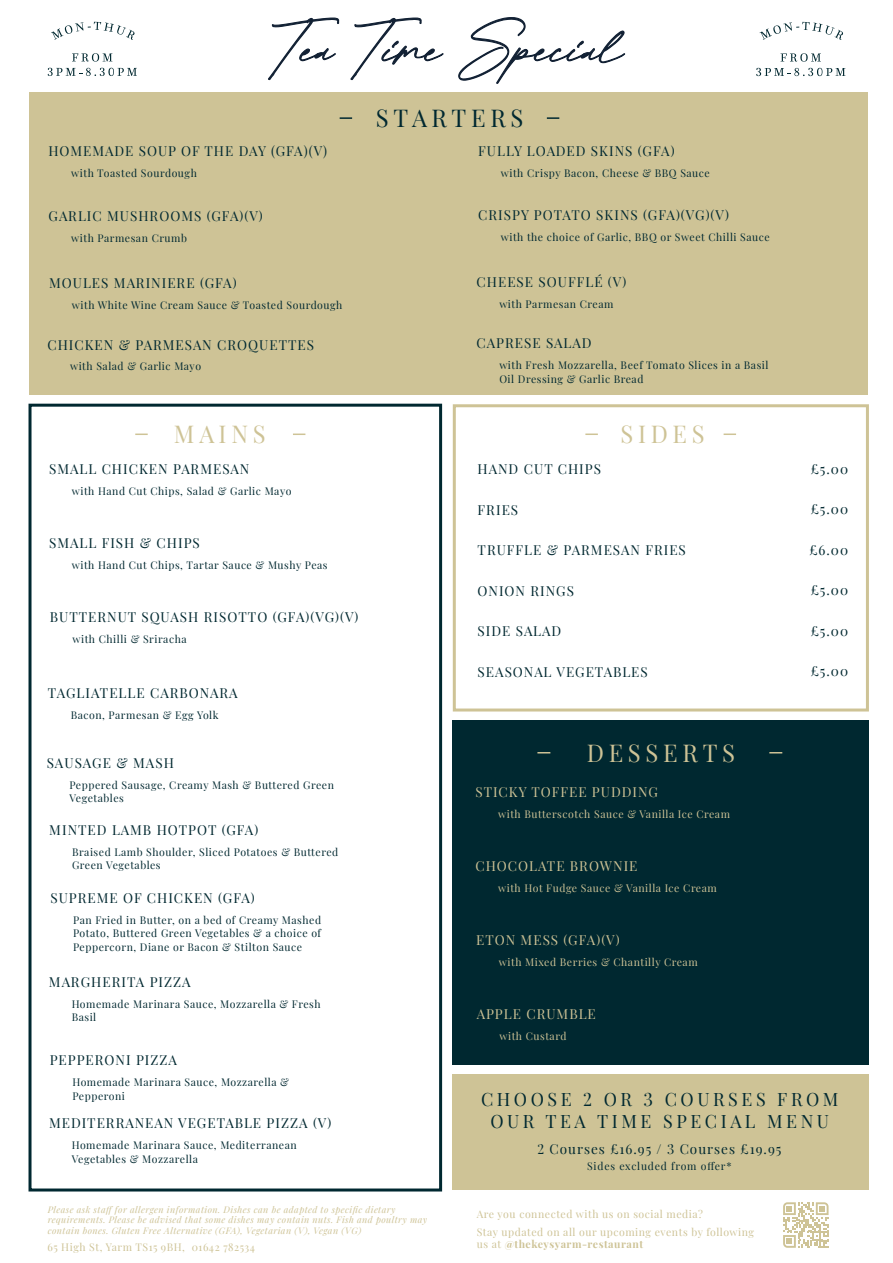
<style>
.page{position:relative;width:893px;height:1263px;background:#fff}
.page>*{position:absolute;margin:0;border:0;box-sizing:border-box;transform-origin:0 0}
.t1{font:63px "Bellamy Stevenson";color:#122134}
.t2{font:24px "Playfair Display";letter-spacing:.2em;color:#cec396}
.t3{font:24px "Playfair Display";letter-spacing:.2em;color:#002830}
.t4{font:18px/21.6px "Playfair Display";letter-spacing:.2em;color:#002830;text-align:center}
.t5{font:13.5px "Playfair Display";letter-spacing:.075em;color:#002830}
.t6{font:13.5px "Playfair Display";letter-spacing:.075em;color:#cec396}
.t7{font:10.5px/13.5px "Playfair Display";letter-spacing:.05em;color:#002830}
.t8{font:10.5px/18px "Playfair Display";letter-spacing:.05em;color:#cec396}
.t9{font:700 10.5px "Playfair Display";letter-spacing:.05em;color:#cec396}
.t10{font:10.5px "Playfair Display";letter-spacing:.075em;color:#002830}
.t11{font:italic 9px/10.5px "Playfair Display";letter-spacing:.05em;color:#cec396}
.s1{font-weight:400}
</style>
<div class="page">
<svg style="left:268px;top:17px;width:72px;height:64px"></svg>
<svg style="left:350px;top:17px;width:94px;height:64px"></svg>
<svg style="left:458px;top:17px;width:168px;height:67px"></svg>
<div style="left:453px;top:720px;width:416px;height:344px;background:#002830"></div>
<div style="left:29px;top:404px;width:413px;height:787px;border:3px solid #002830"></div>
<div style="left:29px;top:93px;width:838px;height:302px;background:#cec396"></div>
<svg style="left:547px;top:117px;width:12px;height:2px"></svg>
<svg style="left:340px;top:117px;width:12px;height:2px"></svg>
<svg style="left:769px;top:752px;width:13px;height:1px"></svg>
<svg style="left:537px;top:752px;width:13px;height:1px"></svg>
<svg style="left:293px;top:433px;width:12px;height:2px"></svg>
<svg style="left:135px;top:433px;width:13px;height:2px"></svg>
<div style="left:453px;top:1074px;width:416px;height:116px;background:#cec396"></div>
<div style="left:453px;top:404px;width:416px;height:307px;border:3px solid #cec396"></div>
<svg style="left:781px;top:53px;width:40px;height:9px"></svg>
<svg style="left:756px;top:68px;width:89px;height:8px"></svg>
<svg style="left:759px;top:22px;width:84px;height:18px"></svg>
<svg style="left:724px;top:433px;width:12px;height:2px"></svg>
<svg style="left:585px;top:433px;width:13px;height:2px"></svg>
<svg style="left:72px;top:53px;width:40px;height:9px"></svg>
<svg style="left:48px;top:68px;width:89px;height:8px"></svg>
<svg style="left:51px;top:22px;width:84px;height:18px"></svg>
<svg style="left:783px;top:1202px;width:46px;height:46px"></svg>
<h1 class="t1" style="left:268px;top:0;width:357px">Tea Time Special</h1>
<p class="t5" style="left:48px;top:140px;width:280px">HOMEMADE SOUP OF THE DAY (GFA)(V)</p>
<p class="t7" style="left:71px;top:165px;width:127px">with Toasted Sourdough</p>
<p class="t5" style="left:48px;top:205px;width:216px">GARLIC MUSHROOMS (GFA)(V)</p>
<p class="t7" style="left:71px;top:230px;width:117px">with Parmesan Crumb</p>
<p class="t5" style="left:49px;top:272px;width:189px">MOULES MARINIERE (GFA)</p>
<p class="t7" style="left:72px;top:297px;width:272px">with White Wine Cream Sauce &amp; Toasted Sourdough</p>
<p class="t5" style="left:47px;top:334px;width:268px">CHICKEN &amp; PARMESAN CROQUETTES</p>
<p class="t7" style="left:70px;top:359px;width:133px">with Salad &amp; Garlic Mayo</p>
<h2 class="t2" style="left:174px;top:415px;width:93px">MAINS</h2>
<p class="t5" style="left:49px;top:458px;width:202px">SMALL CHICKEN PARMESAN</p>
<p class="t7" style="left:72px;top:483px;width:221px">with Hand Cut Chips, Salad &amp; Garlic Mayo</p>
<p class="t5" style="left:49px;top:532px;width:152px">SMALL FISH &amp; CHIPS</p>
<p class="t7" style="left:72px;top:558px;width:257px">with Hand Cut Chips, Tartar Sauce &amp; Mushy Peas</p>
<p class="t5" style="left:50px;top:607px;width:310px">BUTTERNUT SQUASH RISOTTO (GFA)(VG)(V)</p>
<p class="t7" style="left:73px;top:632px;width:116px">with Chilli &amp; Sriracha</p>
<p class="t5" style="left:48px;top:682px;width:191px">TAGLIATELLE CARBONARA</p>
<p class="t7" style="left:71px;top:707px;width:149px">Bacon, Parmesan &amp; Egg Yolk</p>
<p class="t5" style="left:47px;top:752px;width:129px">SAUSAGE &amp; MASH</p>
<p class="t7" style="left:69px;top:777px;width:266px">Peppered Sausage, Creamy Mash &amp; Buttered Green<br>Vegetables</p>
<p class="t5" style="left:49px;top:819px;width:211px">MINTED LAMB HOTPOT (GFA)</p>
<p class="t7" style="left:72px;top:844px;width:268px">Braised Lamb Shoulder, Sliced Potatoes &amp; Buttered<br>Green Vegetables</p>
<p class="t5" style="left:50px;top:887px;width:206px">SUPREME OF CHICKEN (GFA)</p>
<p class="t7" style="left:73px;top:912px;width:250px;text-align:justify">Pan Fried in Butter, on a bed of Creamy Mashed Potato, Buttered Green Vegetables &amp; a choice of Peppercorn, Diane or Bacon &amp; Stilton Sauce</p>
<p class="t5" style="left:49px;top:971px;width:143px">MARGHERITA PIZZA</p>
<p class="t7" style="left:72px;top:996px;width:250px">Homemade Marinara Sauce, Mozzarella &amp; Fresh<br>Basil</p>
<p class="t5" style="left:50px;top:1049px;width:129px">PEPPERONI PIZZA</p>
<p class="t7" style="left:72px;top:1074px;width:218px">Homemade Marinara Sauce, Mozzarella &amp;<br>Pepperoni</p>
<p class="t5" style="left:49px;top:1113px;width:284px">MEDITERRANEAN VEGETABLE PIZZA (V)</p>
<p class="t7" style="left:72px;top:1138px;width:227px">Homemade Marinara Sauce, Mediterranean<br>Vegetables &amp; Mozzarella</p>
<h2 class="t3" style="left:376px;top:99px;width:149px">STARTERS</h2>
<p class="t5" style="left:478px;top:140px;width:198px">FULLY LOADED SKINS (GFA)</p>
<p class="t7" style="left:501px;top:165px;width:211px">with Crispy Bacon, Cheese &amp; BBQ Sauce</p>
<p class="t5" style="left:478px;top:204px;width:252px">CRISPY POTATO SKINS (GFA)(VG)(V)</p>
<p class="t7" style="left:501px;top:229px;width:270px">with the choice of Garlic, BBQ or Sweet Chilli Sauce</p>
<p class="t5" style="left:477px;top:272px;width:151px">CHEESE SOUFFLÉ (V)</p>
<p class="t7" style="left:499px;top:297px;width:116px">with Parmesan Cream</p>
<p class="t5" style="left:477px;top:333px;width:116px">CAPRESE SALAD</p>
<p class="t7" style="left:499px;top:358px;width:271px">with Fresh Mozzarella, Beef Tomato Slices in a Basil<br>Oil Dressing &amp; Garlic Bread</p>
<h2 class="t2" style="left:620px;top:415px;width:86px">SIDES</h2>
<p class="t5" style="left:478px;top:458px;width:125px">HAND CUT CHIPS</p>
<p class="t5" style="left:478px;top:499px;width:42px">FRIES</p>
<p class="t5" style="left:478px;top:539px;width:210px">TRUFFLE &amp; PARMESAN FRIES</p>
<p class="t5" style="left:478px;top:580px;width:98px">ONION RINGS</p>
<p class="t5" style="left:478px;top:620px;width:85px">SIDE SALAD</p>
<p class="t5" style="left:478px;top:661px;width:172px">SEASONAL VEGETABLES</p>
<h2 class="t2" style="left:587px;top:734px;width:150px">DESSERTS</h2>
<p class="t6" style="left:475px;top:781px;width:184px">STICKY TOFFEE PUDDING</p>
<p class="t8" style="left:498px;top:804px;width:233px">with Butterscotch Sauce &amp; Vanilla Ice Cream</p>
<p class="t6" style="left:475px;top:855px;width:164px">CHOCOLATE BROWNIE</p>
<p class="t8" style="left:498px;top:878px;width:220px">with Hot Fudge Sauce &amp; Vanilla Ice Cream</p>
<p class="t6" style="left:476px;top:929px;width:145px">ETON MESS (GFA)(V)</p>
<p class="t8" style="left:499px;top:952px;width:200px">with Mixed Berries &amp; Chantilly Cream</p>
<p class="t6" style="left:477px;top:1004px;width:121px">APPLE CRUMBLE</p>
<p class="t8" style="left:499px;top:1026px;width:68px">with Custard</p>
<p class="t5" style="left:811px;top:458px;width:39px">£5.00</p>
<p class="t5" style="left:811px;top:499px;width:39px">£5.00</p>
<p class="t5" style="left:809px;top:539px;width:40px">£6.00</p>
<p class="t5" style="left:811px;top:580px;width:39px">£5.00</p>
<p class="t5" style="left:811px;top:620px;width:39px">£5.00</p>
<p class="t5" style="left:811px;top:661px;width:39px">£5.00</p>
<h3 class="t4" style="left:481px;top:1087px;width:359px">CHOOSE 2 OR 3 COURSES FROM<br>OUR TEA TIME SPECIAL MENU</h3>
<p class="t5" style="left:537px;top:1138px;width:246px">2 Courses £16.95 / 3 Courses £19.95</p>
<p class="t10" style="left:587px;top:1158px;width:146px">Sides excluded from offer*</p>
<p class="t11" style="left:48px;top:1203px;width:381px">Please ask staff for allergen information. Dishes can be adapted to specific dietary requirements. Please be advised that some dishes may contain nuts. Fish and poultry may contain bones. Gluten Free Alternative (GFA), Vegetarian (V), Vegan (VG)</p>
<p class="t8" style="left:47px;top:1238px;width:209px">65 High St, Yarm TS15 9BH, 01642 782534</p>
<p class="t8" style="left:477px;top:1204px;width:279px">Are you connected with us on social media?<br>Stay updated on all our upcoming events by following</p>
<p class="t9" style="left:477px;top:1236px;width:168px"><span class="s1">us at</span> @thekeysyarm-restaurant</p>
</div>
